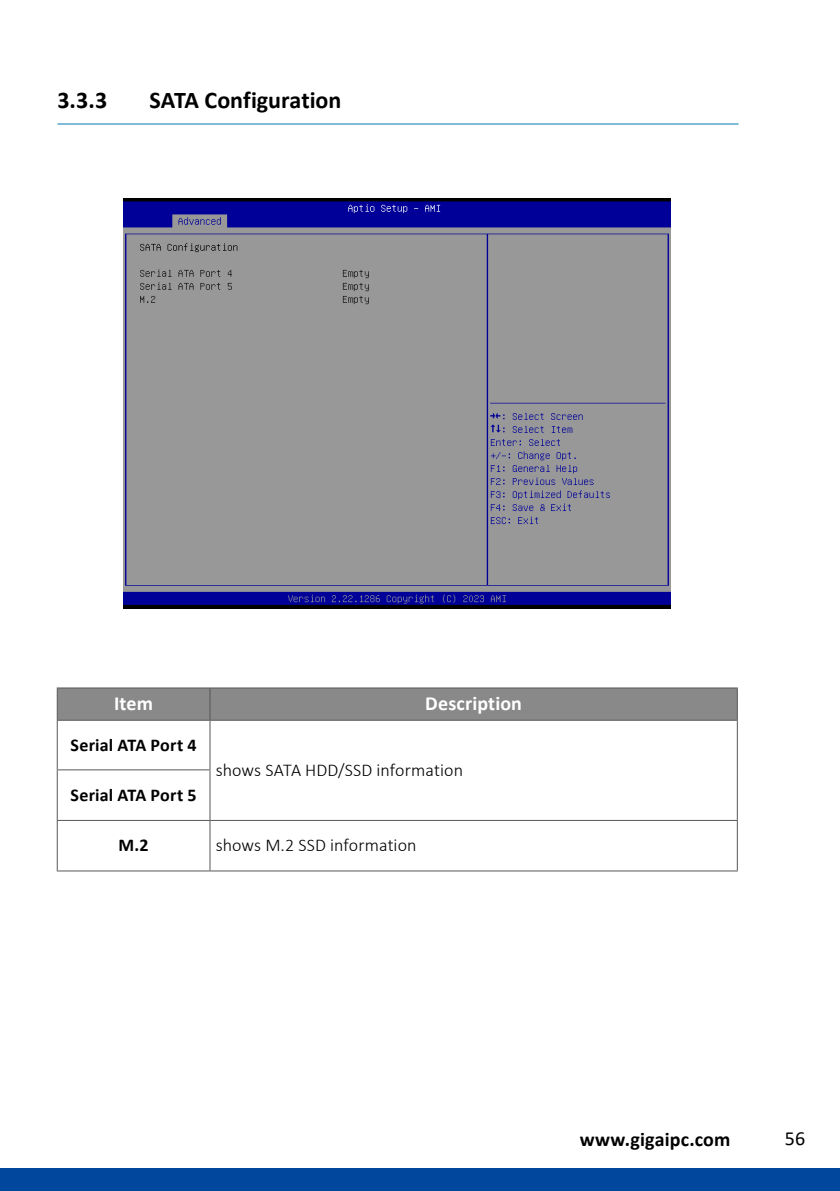
<style>
.page{position:relative;width:840px;height:1191px;background:#fff}
.page>*{position:absolute;margin:0;border:0;box-sizing:border-box;transform-origin:0 0}
.t1{font:700 24px "Calibri";color:#000}
.t2{font:700 20px "Calibri";letter-spacing:.005em;color:#000}
.t3{font:700 20px "Calibri";letter-spacing:.005em;color:#fff}
.t4{font:20px "Calibri";color:#000}
.t5{font:300 18px "Calibri";letter-spacing:.005em;color:#000}
.t6{font:700 18px "Calibri";letter-spacing:.01em;color:#000}
</style>
<div class="page">
<svg style="left:0;top:1168px;width:1px;height:23px"></svg>
<div style="left:1px;top:1168px;width:838px;height:23px;background:#00479d"></div>
<hr style="left:57px;top:123px;width:681px;height:1px;background:#007ab4">
<div style="left:58px;top:688px;width:678px;height:32px;background:#898989"></div>
<svg style="left:58px;top:721px;width:678px;height:149px"></svg>
<hr style="left:210px;top:870px;width:527px;height:1px;background:#595757">
<hr style="left:57px;top:687px;width:153px;height:1px;background:#595757">
<hr style="left:57px;top:688px;width:1px;height:32px;background:#595757">
<hr style="left:210px;top:687px;width:527px;height:1px;background:#595757">
<hr style="left:736px;top:688px;width:1px;height:32px;background:#595757">
<hr style="left:57px;top:720px;width:153px;height:1px;background:#595757">
<hr style="left:57px;top:721px;width:1px;height:48px;background:#595757">
<hr style="left:57px;top:769px;width:153px;height:1px;background:#595757">
<hr style="left:57px;top:770px;width:1px;height:50px;background:#595757">
<hr style="left:57px;top:820px;width:153px;height:1px;background:#595757">
<hr style="left:57px;top:821px;width:1px;height:49px;background:#595757">
<hr style="left:57px;top:870px;width:153px;height:1px;background:#595757">
<hr style="left:209px;top:688px;width:1px;height:32px;background:#595757">
<hr style="left:209px;top:821px;width:1px;height:49px;background:#595757">
<hr style="left:736px;top:821px;width:1px;height:49px;background:#595757">
<hr style="left:210px;top:720px;width:527px;height:1px;background:#595757">
<hr style="left:209px;top:721px;width:1px;height:48px;background:#595757">
<hr style="left:736px;top:721px;width:1px;height:49px;background:#595757">
<hr style="left:209px;top:770px;width:1px;height:50px;background:#595757">
<hr style="left:736px;top:770px;width:1px;height:50px;background:#595757">
<hr style="left:210px;top:820px;width:527px;height:1px;background:#595757">
<img style="left:124px;top:198px;width:546px;height:410px">
<h1 class="t1" style="left:57px;top:83px;width:51px">3.3.3</h1>
<h1 class="t1" style="left:149px;top:83px;width:193px">SATA Configuration</h1>
<p class="t3" style="left:114px;top:689px;width:40px">Item</p>
<p class="t3" style="left:425px;top:689px;width:98px">Description</p>
<p class="t6" style="left:71px;top:732px;width:127px">Serial ATA Port 4</p>
<p class="t5" style="left:215px;top:759px;width:249px">shows SATA HDD/SSD information</p>
<p class="t6" style="left:71px;top:782px;width:127px">Serial ATA Port 5</p>
<p class="t6" style="left:118px;top:832px;width:32px">M.2</p>
<p class="t5" style="left:215px;top:834px;width:202px">shows M.2 SSD information</p>
<p class="t2" style="left:579px;top:1125px;width:152px">www.gigaipc.com</p>
<p class="t4" style="left:784px;top:1124px;width:22px">56</p>
</div>
